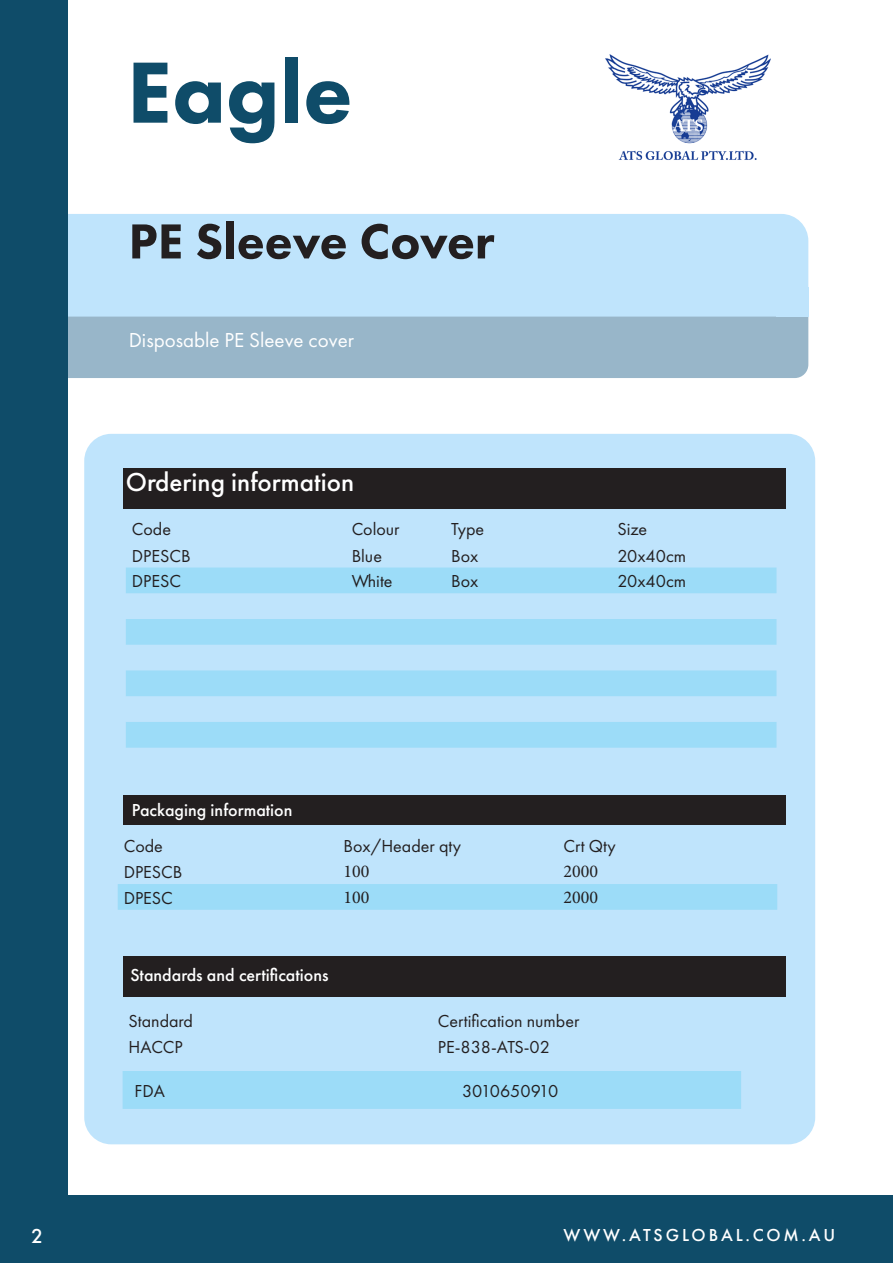
<style>
.page{position:relative;width:893px;height:1263px;background:#fff}
.page>*{position:absolute;margin:0;border:0;box-sizing:border-box;transform-origin:0 0}
.t1{font:800 90px "Futura PT";color:#0f4c69}
.t2{font:800 51px "Futura PT";color:#231f20}
.t3{font:500 27px "Futura PT";color:#fff}
.t4{font:21px "Futura PT";color:#fff}
.t5{font:500 21px "Futura PT";color:#fff}
.t6{font:18px "Futura PT";color:#231f20}
.t7{font:500 18px "Futura PT";color:#fff}
.t8{font:500 18px "Futura PT";letter-spacing:.16em;color:#fff}
.t9{font:18px "Minion Pro";color:#231f20}
</style>
<div class="page">
<div style="left:0;top:1195px;width:893px;height:68px;background:#0f4c69"></div>
<div style="left:54px;top:299px;width:754px;height:79px;background:#98b6c9;border-radius:14px"></div>
<div style="left:37px;top:214px;width:771px;height:103px;background:#bfe4fc;border-radius:27px"></div>
<div style="left:776px;top:287px;width:32px;height:30px;background:#bfe4fc"></div>
<div style="left:0;top:0;width:68px;height:1263px;background:#0f4c69"></div>
<img style="left:606px;top:54px;width:164px;height:106px">
<div style="left:84px;top:434px;width:731px;height:710px;background:#bfe4fc;border-radius:27px"></div>
<div style="left:123px;top:468px;width:662px;height:41px;background:#231f20"></div>
<div style="left:123px;top:795px;width:662px;height:29px;background:#231f20"></div>
<div style="left:123px;top:955px;width:662px;height:41px;background:#231f20"></div>
<svg style="left:126px;top:567px;width:650px;height:181px;fill:#9cdcf8"></svg>
<div style="left:123px;top:1071px;width:618px;height:38px;background:#9cdcf8"></div>
<div style="left:118px;top:884px;width:659px;height:26px;background:#9cdcf8"></div>
<p class="t1" style="left:127px;top:36px;width:227px">Eagle</p>
<p class="t2" style="left:129px;top:210px;width:367px">PE Sleeve Cover</p>
<p class="t4" style="left:129px;top:328px;width:227px">Disposable PE Sleeve cover</p>
<p class="t3" style="left:126px;top:466px;width:230px">Ordering information</p>
<p class="t6" style="left:132px;top:518px;width:41px">Code</p>
<p class="t6" style="left:352px;top:518px;width:49px">Colour</p>
<p class="t6" style="left:451px;top:518px;width:35px">Type</p>
<p class="t6" style="left:617px;top:518px;width:31px">Size</p>
<p class="t6" style="left:132px;top:545px;width:60px">DPESCB</p>
<p class="t6" style="left:352px;top:545px;width:32px">Blue</p>
<p class="t6" style="left:451px;top:545px;width:29px">Box</p>
<p class="t6" style="left:617px;top:545px;width:70px">20x40cm</p>
<p class="t6" style="left:132px;top:571px;width:51px">DPESC</p>
<p class="t6" style="left:352px;top:571px;width:42px">White</p>
<p class="t6" style="left:451px;top:571px;width:29px">Box</p>
<p class="t6" style="left:617px;top:571px;width:70px">20x40cm</p>
<p class="t7" style="left:132px;top:799px;width:162px">Packaging information</p>
<p class="t6" style="left:124px;top:836px;width:41px">Code</p>
<p class="t6" style="left:344px;top:836px;width:119px">Box/Header qty</p>
<p class="t6" style="left:563px;top:836px;width:54px">Crt Qty</p>
<p class="t6" style="left:124px;top:861px;width:60px">DPESCB</p>
<p class="t9" style="left:344px;top:859px;width:27px">100</p>
<p class="t9" style="left:563px;top:859px;width:36px">2000</p>
<p class="t6" style="left:124px;top:887px;width:51px">DPESC</p>
<p class="t9" style="left:344px;top:885px;width:27px">100</p>
<p class="t9" style="left:563px;top:885px;width:36px">2000</p>
<p class="t7" style="left:130px;top:964px;width:200px">Standards and certifications</p>
<p class="t6" style="left:129px;top:1010px;width:66px">Standard</p>
<p class="t6" style="left:438px;top:1010px;width:143px">Certification number</p>
<p class="t6" style="left:129px;top:1036px;width:56px">HACCP</p>
<p class="t6" style="left:438px;top:1036px;width:114px">PE-838-ATS-02</p>
<p class="t6" style="left:135px;top:1080px;width:32px">FDA</p>
<p class="t6" style="left:462px;top:1080px;width:98px">3010650910</p>
<p class="t5" style="left:31px;top:1224px;width:13px">2</p>
<p class="t8" style="left:564px;top:1224px;width:273px">WWW.ATSGLOBAL.COM.AU</p>
</div>
